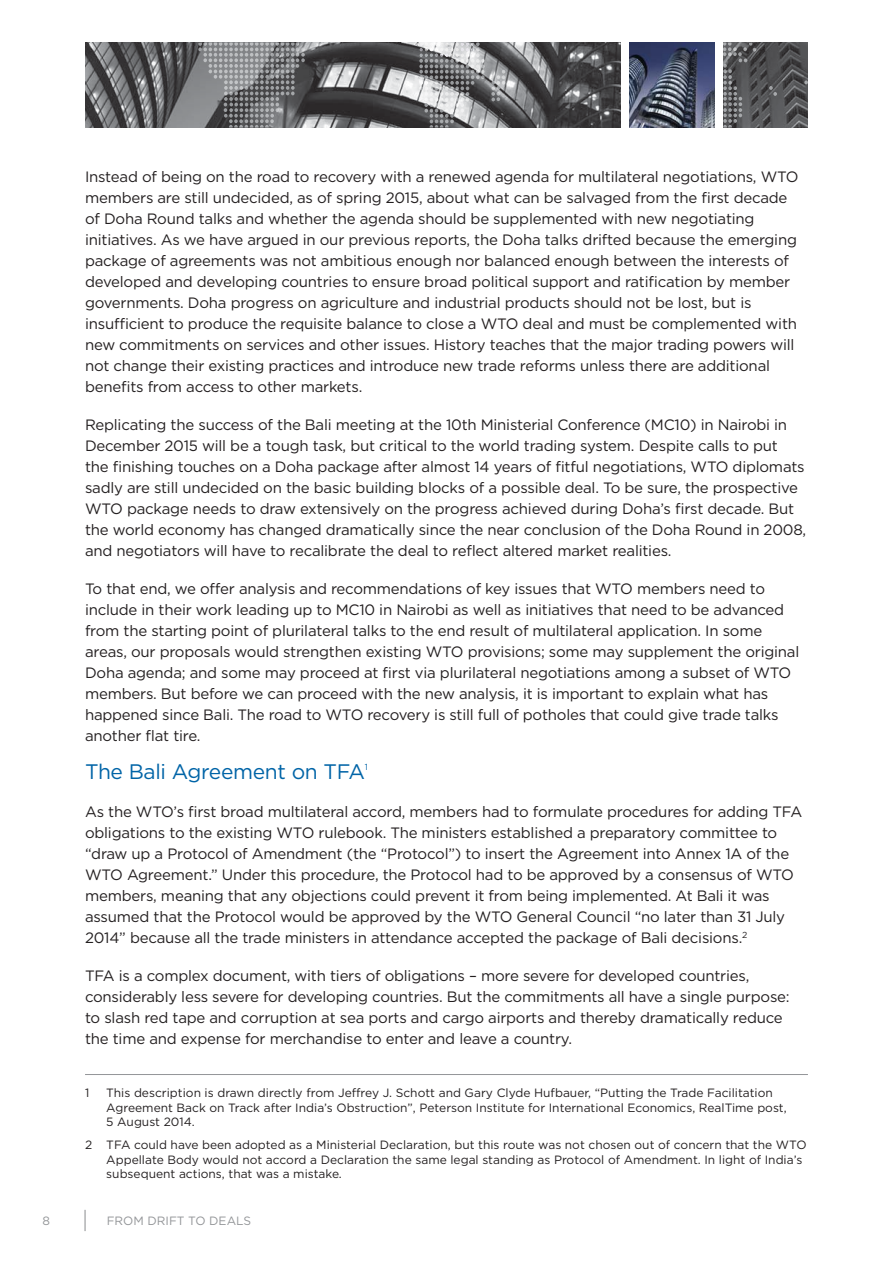
<style>
.page{position:relative;width:893px;height:1263px;background:#fff}
.page>*{position:absolute;margin:0;border:0;box-sizing:border-box;transform-origin:0 0}
.t1{font:21px "Gotham";letter-spacing:-.015em;color:#0064a7}
.t2{font:15px/21px "Gotham";letter-spacing:-.015em;color:#231f20}
.t3{font:12px/14.4px "Gotham";color:#231f20}
.t4{font:12px "Gotham";color:#939598}
.t5{font:8.7px "Gotham";color:#0064a7}
</style>
<div class="page">
<svg style="left:85px;top:1210px;width:1px;height:21px"></svg>
<img style="left:85px;top:43px;width:723px;height:85px">
<svg style="left:491px;top:70px;width:14px;height:31px"></svg>
<svg style="left:804px;top:80px;width:4px;height:4px"></svg>
<svg style="left:769px;top:86px;width:8px;height:10px"></svg>
<svg style="left:723px;top:43px;width:33px;height:85px;background:#5f5f61"></svg>
<svg style="left:414px;top:43px;width:71px;height:85px;background:#8e8f90"></svg>
<svg style="left:198px;top:43px;width:107px;height:85px;background:#7b7d7f"></svg>
<img style="left:419px;top:43px;width:55px;height:14px">
<div style="left:621px;top:40px;width:8px;height:90px;background:#fff"></div>
<div style="left:714px;top:40px;width:9px;height:90px;background:#fff"></div>
<img style="left:629px;top:43px;width:85px;height:85px">
<hr style="left:85px;top:1074px;width:723px;height:1px;background:#939598">
<p class="t2" style="left:85px;top:167px;width:715px">Instead of being on the road to recovery with a renewed agenda for multilateral negotiations, WTO members are still undecided, as of spring 2015, about what can be salvaged from the first decade of Doha Round talks and whether the agenda should be supplemented with new negotiating initiatives. As we have argued in our previous reports, the Doha talks drifted because the emerging package of agreements was not ambitious enough nor balanced enough between the interests of developed and developing countries to ensure broad political support and ratification by member governments. Doha progress on agriculture and industrial products should not be lost, but is insufficient to produce the requisite balance to close a WTO deal and must be complemented with new commitments on services and other issues. History teaches that the major trading powers will not change their existing practices and introduce new trade reforms unless there are additional benefits from access to other markets.</p>
<p class="t2" style="left:85px;top:415px;width:723px">Replicating the success of the Bali meeting at the 10th Ministerial Conference (MC10) in Nairobi in December 2015 will be a tough task, but critical to the world trading system. Despite calls to put<br>the finishing touches on a Doha package after almost 14 years of fitful negotiations, WTO diplomats sadly are still undecided on the basic building blocks of a possible deal. To be sure, the prospective WTO package needs to draw extensively on the progress achieved during Doha’s first decade. But the world economy has changed dramatically since the near conclusion of the Doha Round in 2008, and negotiators will have to recalibrate the deal to reflect altered market realities.</p>
<p class="t2" style="left:85px;top:579px;width:716px">To that end, we offer analysis and recommendations of key issues that WTO members need to include in their work leading up to MC10 in Nairobi as well as initiatives that need to be advanced from the starting point of plurilateral talks to the end result of multilateral application. In some areas, our proposals would strengthen existing WTO provisions; some may supplement the original Doha agenda; and some may proceed at first via plurilateral negotiations among a subset of WTO members. But before we can proceed with the new analysis, it is important to explain what has happened since Bali. The road to WTO recovery is still full of potholes that could give trade talks another flat tire.</p>
<h1 class="t1" style="left:85px;top:762px;width:282px">The Bali Agreement on TFA</h1>
<p class="t5" style="left:365px;top:763px;width:5px">1</p>
<p class="t2" style="left:85px;top:802px;width:719px">As the WTO’s first broad multilateral accord, members had to formulate procedures for adding TFA obligations to the existing WTO rulebook. The ministers established a preparatory committee to “draw up a Protocol of Amendment (the “Protocol”) to insert the Agreement into Annex 1A of the WTO Agreement.” Under this procedure, the Protocol had to be approved by a consensus of WTO members, meaning that any objections could prevent it from being implemented. At Bali it was assumed that the Protocol would be approved by the WTO General Council “no later than 31 July 2014” because all the trade ministers in attendance accepted the package of Bali decisions.<sup>2</sup></p>
<p class="t2" style="left:85px;top:966px;width:706px">TFA is a complex document, with tiers of obligations – more severe for developed countries, considerably less severe for developing countries. But the commitments all have a single purpose: to slash red tape and corruption at sea ports and cargo airports and thereby dramatically reduce the time and expense for merchandise to enter and leave a country.</p>
<p class="t3" style="left:85px;top:1087px;width:6px">1</p>
<p class="t3" style="left:106px;top:1087px;width:682px">This description is drawn directly from Jeffrey J. Schott and Gary Clyde Hufbauer, “Putting the Trade Facilitation<br>Agreement Back on Track after India’s Obstruction”, Peterson Institute for International Economics, RealTime post,<br>5 August 2014.</p>
<p class="t3" style="left:106px;top:1138px;width:702px;text-indent:-21px">2 TFA could have been adopted as a Ministerial Declaration, but this route was not chosen out of concern that the WTO<br>Appellate Body would not accord a Declaration the same legal standing as Protocol of Amendment. In light of India’s subsequent actions, that was a mistake.</p>
<p class="t4" style="left:43px;top:1215px;width:9px">8</p>
<p class="t4" style="left:107px;top:1215px;width:146px">FROM DRIFT TO DEALS</p>
</div>
